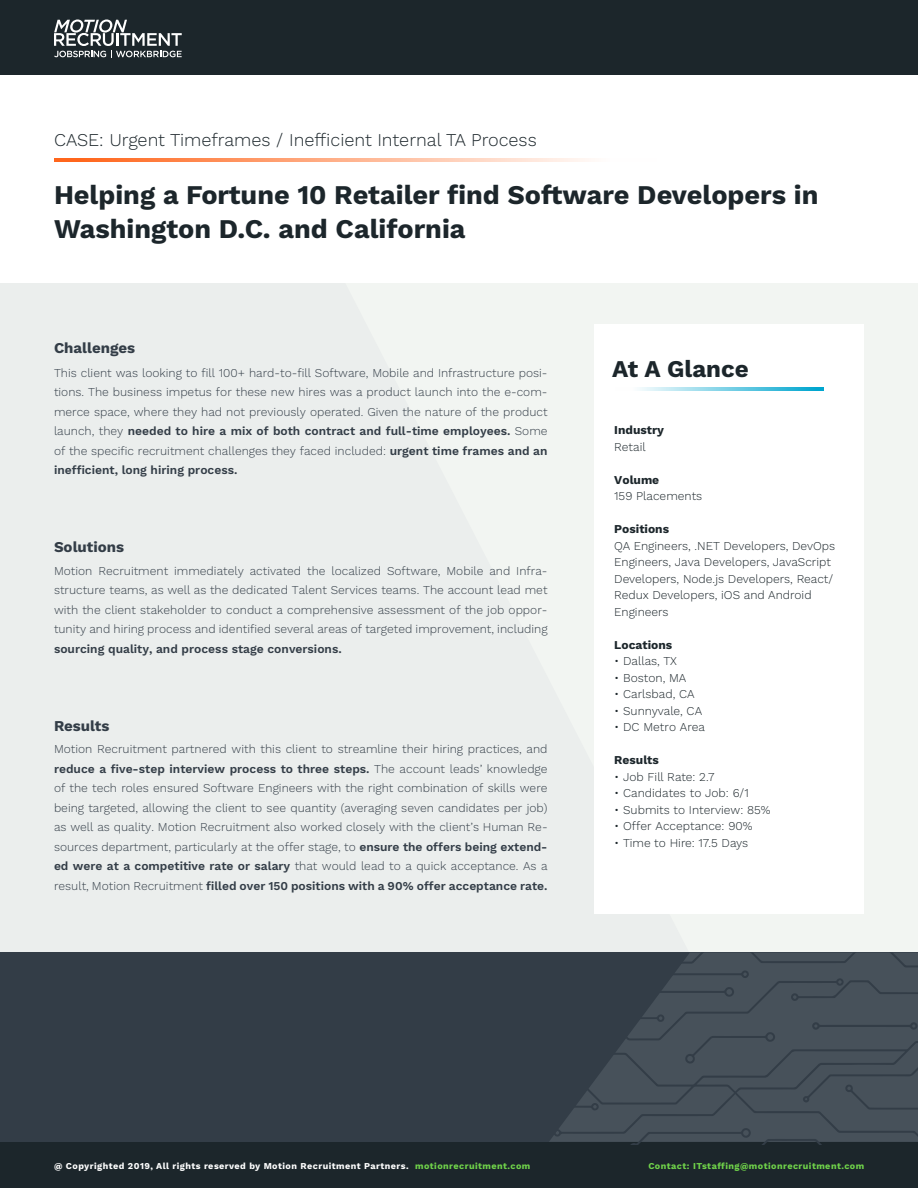
<style>
.page{position:relative;width:918px;height:1188px;background:#fff}
.page>*{position:absolute;margin:0;border:0;box-sizing:border-box;transform-origin:0 0}
.t1{font:700 27px/34.5px "Work Sans";color:#1c262b}
.t2{font:700 24px "Work Sans";color:#1c262b}
.t3{font:300 18px "Work Sans";color:#1c262b}
.t4{font:700 15px "Work Sans";color:#333d47}
.t5{font:300 12px/19.5px "Work Sans";color:#333d47;text-align:justify}
.t6{font:300 12px/16.5px "Work Sans";color:#1c262b}
.t7{font:600 12px "Work Sans";color:#333d47}
.t8{font:700 12px "Work Sans";color:#1c262b}
.t9{font:700 9px "Work Sans";letter-spacing:.05em;color:#fff}
.t10{font:700 9px "Work Sans";letter-spacing:.05em;color:#70d44a}
.s1{font-weight:600}
.s2{color:#70d44a}
</style>
<div class="page">
<div style="left:0;top:0;width:918px;height:74px;background:#1c262b"></div>
<div style="left:0;top:1114px;width:918px;height:74px;background:#1c262b"></div>
<div style="left:0;top:284px;width:918px;height:669px;background:#ebeeed"></div>
<hr style="left:54px;top:158px;width:602px;height:3px;background:#ff661c">
<div style="left:594px;top:324px;width:270px;height:590px;background:#fff"></div>
<svg style="left:639px;top:387px;width:185px;height:4px"></svg>
<div style="left:0;top:953px;width:918px;height:189px;background:#333d47"></div>
<svg style="left:549px;top:953px;width:369px;height:192px"></svg>
<svg style="left:54px;top:19px;width:128px;height:39px"></svg>
<h3 class="t3" style="left:54px;top:129px;width:484px">CASE: Urgent Timeframes / Inefficient Internal TA Process</h3>
<h1 class="t1" style="left:54px;top:178px;width:766px">Helping a Fortune 10 Retailer find Software Developers in<br>Washington D.C. and California</h1>
<p class="t4" style="left:54px;top:339px;width:83px">Challenges</p>
<p class="t5" style="left:54px;top:364px;width:495px">This client was looking to fill 100+ hard-to-fill Software, Mobile and Infrastructure posi&shy;tions. The business impetus for these new hires was a product launch into the e-com&shy;merce space, where they had not previously operated. Given the nature of the product launch, they <span class="s1">needed to hire a mix of both contract and full-time employees.</span> Some of the specific recruitment challenges they faced included: <span class="s1">urgent time frames and an inefficient, long hiring process.</span></p>
<p class="t4" style="left:54px;top:539px;width:72px">Solutions</p>
<p class="t5" style="left:54px;top:562px;width:495px">Motion Recruitment immediately activated the localized Software, Mobile and Infra&shy;structure teams, as well as the dedicated Talent Services teams. The account lead met with the client stakeholder to conduct a comprehensive assessment of the job oppor&shy;tunity and hiring process and identified several areas of targeted improvement, including</p>
<p class="t7" style="left:54px;top:642px;width:289px">sourcing quality, and process stage conversions.</p>
<p class="t4" style="left:54px;top:717px;width:57px">Results</p>
<p class="t5" style="left:54px;top:740px;width:495px">Motion Recruitment partnered with this client to streamline their hiring practices, and <span class="s1">reduce a five-step interview process to three steps.</span> The account leads’ knowledge of the tech roles ensured Software Engineers with the right combination of skills were being targeted, allowing the client to see quantity (averaging seven candidates per job) as well as quality. Motion Recruitment also worked closely with the client’s Human Re&shy;sources department, particularly at the offer stage, to <span class="s1">ensure the offers being extend&shy;ed were at a competitive rate or salary</span> that would lead to a quick acceptance. As a result, Motion Recruitment <span class="s1">filled over 150 positions with a 90% offer acceptance rate.</span></p>
<h2 class="t2" style="left:612px;top:355px;width:138px">At A Glance</h2>
<p class="t8" style="left:614px;top:423px;width:51px">Industry</p>
<p class="t6" style="left:614px;top:439px;width:33px">Retail</p>
<p class="t8" style="left:614px;top:473px;width:47px">Volume</p>
<p class="t6" style="left:614px;top:488px;width:90px">159 Placements</p>
<p class="t8" style="left:614px;top:522px;width:56px">Positions</p>
<p class="t6" style="left:614px;top:538px;width:223px">QA Engineers, .NET Developers, DevOps Engineers, Java Developers, JavaScript Developers, Node.js Developers, React/ Redux Developers, iOS and Android Engineers</p>
<p class="t8" style="left:614px;top:638px;width:60px">Locations</p>
<p class="t6" style="left:614px;top:653px;width:64px">• Dallas, TX</p>
<p class="t6" style="left:614px;top:670px;width:74px">• Boston, MA</p>
<p class="t6" style="left:614px;top:686px;width:82px">• Carlsbad, CA</p>
<p class="t6" style="left:614px;top:703px;width:89px">• Sunnyvale, CA</p>
<p class="t6" style="left:614px;top:719px;width:92px">• DC Metro Area</p>
<p class="t8" style="left:614px;top:753px;width:46px">Results</p>
<p class="t6" style="left:614px;top:769px;width:102px">• Job Fill Rate: 2.7</p>
<p class="t6" style="left:614px;top:785px;width:136px">• Candidates to Job: 6/1</p>
<p class="t6" style="left:614px;top:802px;width:158px">• Submits to Interview: 85%</p>
<p class="t6" style="left:614px;top:818px;width:140px">• Offer Acceptance: 90%</p>
<p class="t6" style="left:614px;top:835px;width:136px">• Time to Hire: 17.5 Days</p>
<p class="t9" style="left:54px;top:1161px;width:478px">@ Copyrighted 2019, All rights reserved by Motion Recruitment Partners. <span class="s2">motionrecruitment.com</span></p>
<p class="t10" style="left:648px;top:1161px;width:217px">Contact: ITstaffing@motionrecruitment.com</p>
</div>
